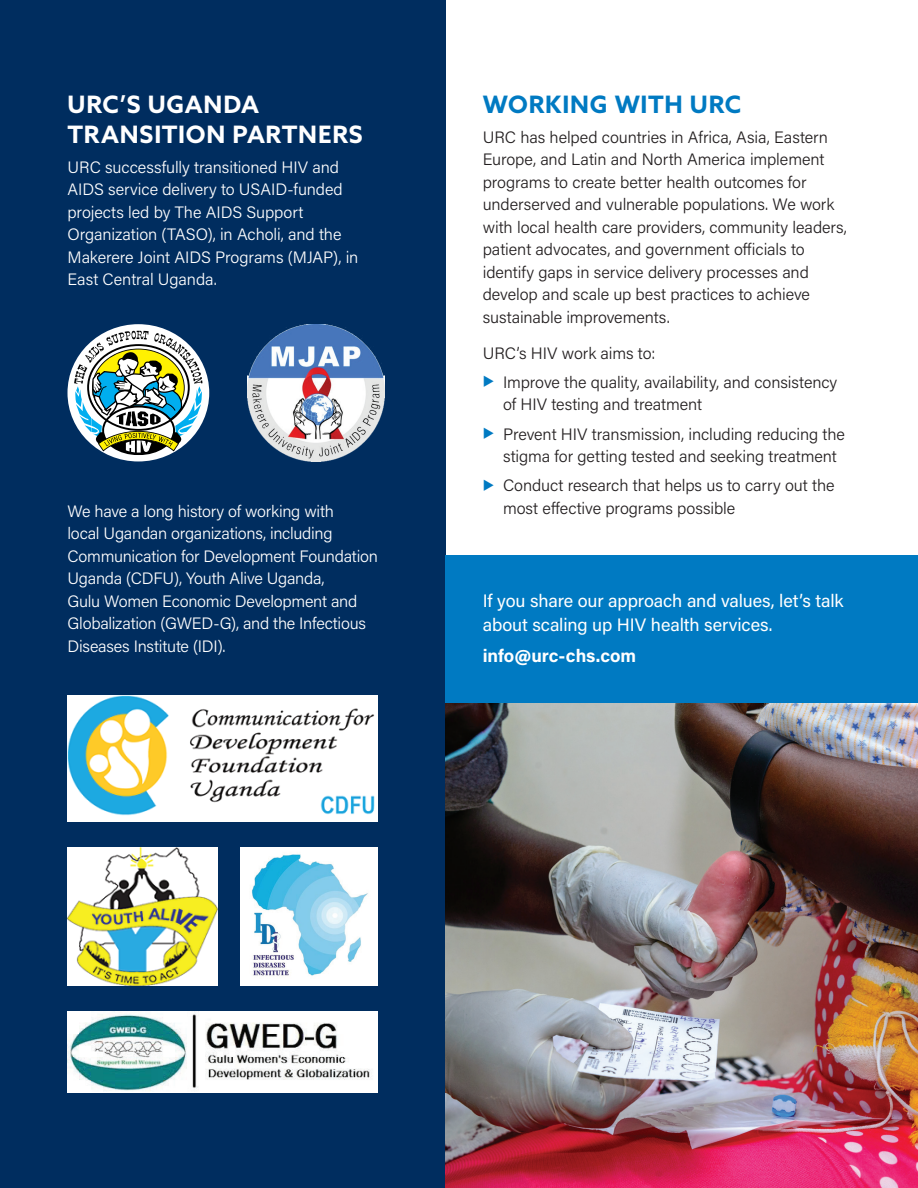
<style>
.page{position:relative;width:918px;height:1188px;background:#fff}
.page>*{position:absolute;margin:0;border:0;box-sizing:border-box;transform-origin:0 0}
.t1{font:700 24px/30px "Azo Sans";letter-spacing:.03em;color:#fff}
.t2{font:700 24px "Azo Sans";letter-spacing:.035em;color:#007ac2}
.t3{font:18px/24px "Acumin Pro";letter-spacing:-.005em;color:#fff}
.t4{font:700 18px "Acumin Pro";letter-spacing:-.005em;color:#fff}
.t5{font:300 16.5px/22.5px "Acumin Pro";letter-spacing:-.005em;color:#231f20}
.t6{font:300 16.5px/22.5px "Acumin Pro";letter-spacing:-.015em;color:#fff}
.s1{color:#007ac2}
</style>
<div class="page">
<div style="left:0;top:0;width:446px;height:1188px;background:#002d5f"></div>
<div style="left:68px;top:324px;width:141px;height:137px;background:#fff;border-radius:50%"></div>
<svg style="left:74px;top:331px;width:129px;height:124px"></svg>
<img style="left:247px;top:324px;width:137px;height:137px">
<img style="left:67px;top:695px;width:311px;height:127px">
<img style="left:68px;top:848px;width:149px;height:138px">
<img style="left:240px;top:848px;width:138px;height:138px">
<img style="left:68px;top:1011px;width:310px;height:82px">
<img style="left:446px;top:703px;width:472px;height:485px">
<div style="left:446px;top:556px;width:472px;height:147px;background:#007ac2"></div>
<h1 class="t1" style="left:68px;top:89px;width:297px">URC’S UGANDA<br>TRANSITION PARTNERS</h1>
<p class="t6" style="left:68px;top:155px;width:292px">URC successfully transitioned HIV and AIDS service delivery to USAID-funded projects led by The AIDS Support Organization (TASO), in Acholi, and the Makerere Joint AIDS Programs (MJAP), in East Central Uganda.</p>
<p class="t6" style="left:68px;top:499px;width:312px">We have a long history of working with<br>local Ugandan organizations, including Communication for Development Foundation Uganda (CDFU), Youth Alive Uganda,<br>Gulu Women Economic Development and Globalization (GWED-G), and the Infectious Diseases Institute (IDI).</p>
<h1 class="t2" style="left:483px;top:89px;width:260px">WORKING WITH URC</h1>
<p class="t5" style="left:483px;top:125px;width:366px">URC has helped countries in Africa, Asia, Eastern Europe, and Latin and North America implement programs to create better health outcomes for underserved and vulnerable populations. We work with local health care providers, community leaders, patient advocates, and government officials to identify gaps in service delivery processes and develop and scale up best practices to achieve sustainable improvements.</p>
<p class="t5" style="left:483px;top:341px;width:174px">URC’s HIV work aims to:</p>
<p class="t5" style="left:503px;top:370px;width:336px;text-indent:-20px"><span class="s1">◆</span> Improve the quality, availability, and consistency of HIV testing and treatment</p>
<p class="t5" style="left:503px;top:422px;width:344px;text-indent:-20px"><span class="s1">◆</span> Prevent HIV transmission, including reducing the stigma for getting tested and seeking treatment</p>
<p class="t5" style="left:503px;top:474px;width:333px;text-indent:-20px"><span class="s1">◆</span> Conduct research that helps us to carry out the most effective programs possible</p>
<p class="t3" style="left:483px;top:588px;width:362px">If you share our approach and values, let’s talk about scaling up HIV health services.</p>
<p class="t4" style="left:483px;top:643px;width:155px">info@urc-chs.com</p>
</div>
